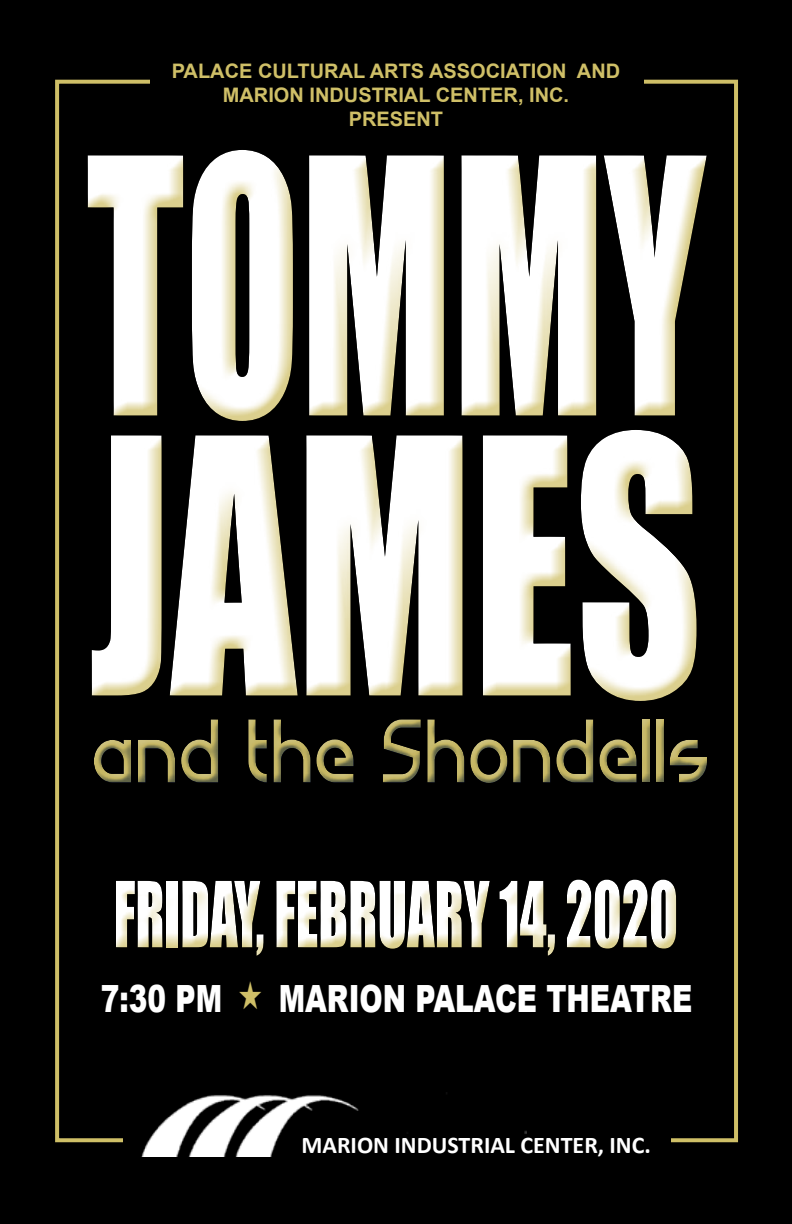
<style>
.page{position:relative;width:792px;height:1224px;background:#000}
.page>*{position:absolute;margin:0;border:0;box-sizing:border-box;transform-origin:0 0}
.t1{font:329px/280px "Impact";color:#fff;scale:.65 1}
.t2{font:84px "Impact";color:#fff;scale:.65 1}
.t3{font:72px "Atiba";letter-spacing:.05em;color:#cfbf67;scale:.88 1}
.t4{font:900 37.6px "Arial";color:#fff;scale:.75 1}
.t5{font:700 24px "Calibri";color:#fff}
.t6{font:700 20px/24px "Arial";color:#cfbf67}
</style>
<div class="page">
<div style="left:76px;top:145px;width:645px;height:571px;background:#cfbf67;opacity:.75"></div>
<div style="left:84px;top:710px;width:630px;height:78px;background:#000"></div>
<div style="left:89px;top:714px;width:628px;height:79px;background:#25408f;opacity:.61"></div>
<div style="left:105px;top:873px;width:586px;height:97px;background:#cfbf67;opacity:.75"></div>
<img style="left:141px;top:1093px;width:385px;height:64px">
<p class="t6" style="left:223px;top:60px;width:399px;text-indent:-51px">PALACE CULTURAL ARTS ASSOCIATION AN D<br>MARION</p>
<p class="t6" style="left:309px;top:84px;width:48px">INDUSTRIAL</p>
<p class="t6" style="left:436px;top:84px;width:15px">CENTER</p>
<p class="t6" style="left:518px;top:84px;width:53px">, INC .</p>
<p class="t6" style="left:349px;top:108px;width:96px">PRESENT</p>
<h1 class="t1" style="left:86px;top:138px;width:954px">TOMMY<br>JAMES</h1>
<h3 class="t3" style="left:93px;top:705px;width:702px">and the Shondells</h3>
<h2 class="t2" style="left:114px;top:849px;width:870px">FRIDAY, FEBRUARY 14, 2020</h2>
<h3 class="t4" style="left:101px;top:972px;width:163px">7:30 PM</h3>
<h3 class="t4" style="left:279px;top:972px;width:553px">MARION PALACE THEATRE</h3>
<p class="t5" style="left:302px;top:1130px;width:351px">MARION INDUSTRIAL CENTER, INC.</p>
</div>
